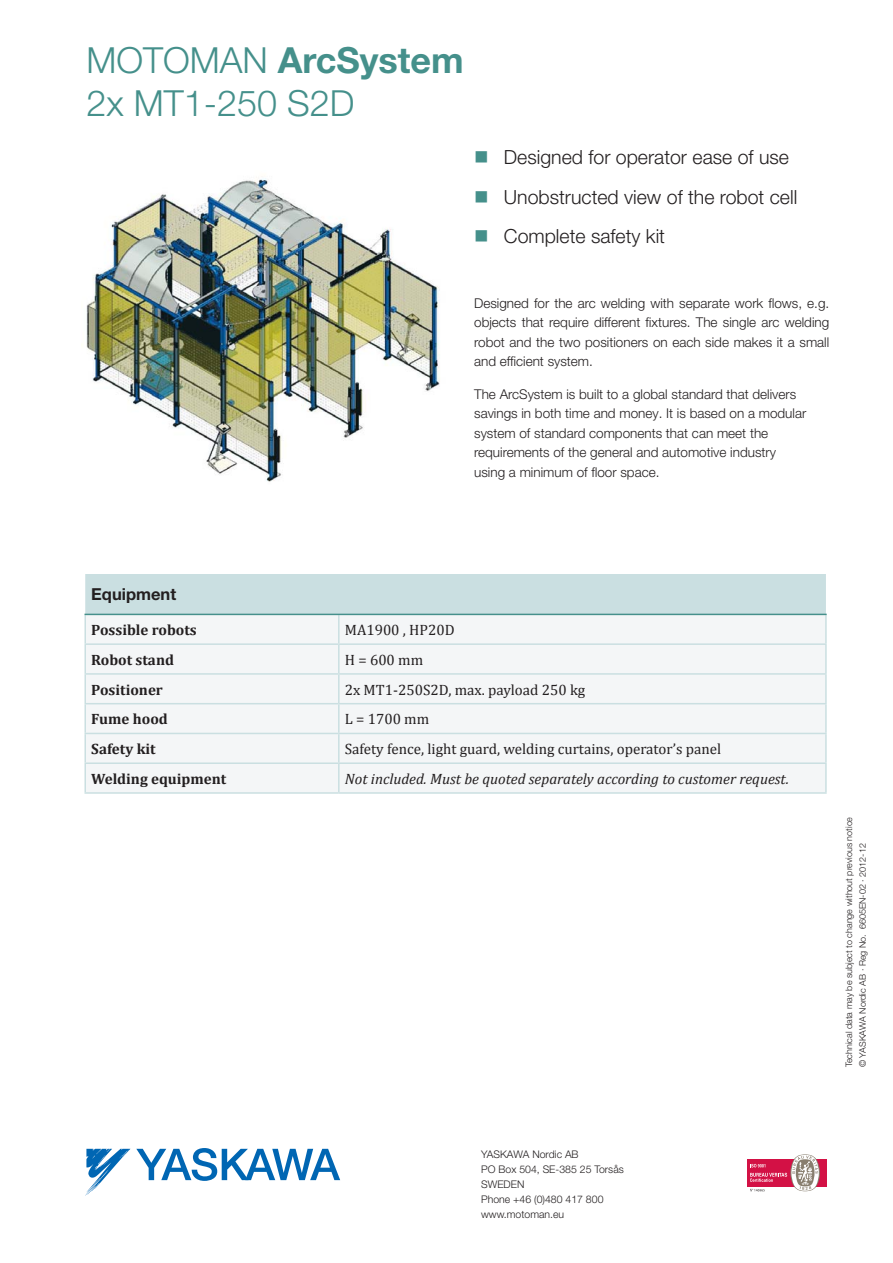
<style>
.page{position:relative;width:893px;height:1263px;background:#fff}
.page>*{position:absolute;margin:0;border:0;box-sizing:border-box;transform-origin:0 0}
.t1{font:300 36px/43.2px "Helvetica Neue LT Pro";color:#45908b}
.t2{font:300 19.5px "Helvetica Neue LT Pro";color:#231f20}
.t3{font:700 16.5px "Helvetica Neue LT Pro";color:#231f20}
.t4{font:15px "Cambria";color:#231f20}
.t5{font:700 15px "Cambria";color:#231f20}
.t6{font:italic 15px "Cambria";color:#231f20}
.t7{font:300 13.5px/19.5px "Helvetica Neue LT Pro";color:#231f20;text-align:justify}
.t8{font:300 10.5px/15px "Helvetica Neue LT Pro";color:#231f20}
.t9{font:300 9px/13.8px "Helvetica Neue LT Pro";color:#231f20}
.s1{font-weight:700}
.s2{color:#45908b}
</style>
<div class="page">
<div style="left:747px;top:1159px;width:79px;height:27px;background:#d31145"></div>
<svg style="left:750px;top:1154px;width:70px;height:37px"></svg>
<svg style="left:85px;top:1149px;width:45px;height:47px"></svg>
<svg style="left:136px;top:1148px;width:204px;height:33px"></svg>
<hr style="left:84px;top:615px;width:2px;height:28px;background:#cadfe1">
<hr style="left:825px;top:615px;width:2px;height:28px;background:#cadfe1">
<hr style="left:84px;top:643px;width:255px;height:2px;background:#cadfe1">
<hr style="left:84px;top:645px;width:2px;height:28px;background:#cadfe1">
<hr style="left:339px;top:643px;width:488px;height:2px;background:#cadfe1">
<hr style="left:825px;top:645px;width:2px;height:28px;background:#cadfe1">
<hr style="left:84px;top:673px;width:255px;height:2px;background:#cadfe1">
<hr style="left:84px;top:675px;width:2px;height:28px;background:#cadfe1">
<hr style="left:339px;top:673px;width:488px;height:2px;background:#cadfe1">
<hr style="left:825px;top:675px;width:2px;height:28px;background:#cadfe1">
<hr style="left:84px;top:703px;width:255px;height:1px;background:#cadfe1">
<hr style="left:84px;top:704px;width:2px;height:29px;background:#cadfe1">
<hr style="left:339px;top:703px;width:488px;height:1px;background:#cadfe1">
<hr style="left:825px;top:704px;width:2px;height:29px;background:#cadfe1">
<hr style="left:339px;top:733px;width:488px;height:1px;background:#cadfe1">
<hr style="left:825px;top:734px;width:2px;height:28px;background:#cadfe1">
<hr style="left:339px;top:762px;width:488px;height:2px;background:#cadfe1">
<hr style="left:825px;top:764px;width:2px;height:28px;background:#cadfe1">
<hr style="left:339px;top:792px;width:488px;height:2px;background:#cadfe1">
<hr style="left:84px;top:733px;width:255px;height:1px;background:#cadfe1">
<hr style="left:84px;top:734px;width:2px;height:28px;background:#cadfe1">
<hr style="left:84px;top:762px;width:255px;height:2px;background:#cadfe1">
<hr style="left:84px;top:764px;width:2px;height:28px;background:#cadfe1">
<svg style="left:85px;top:574px;width:741px;height:218px"></svg>
<hr style="left:84px;top:792px;width:255px;height:2px;background:#cadfe1">
<hr style="left:84px;top:614px;width:743px;height:1px;background:#45908b">
<img style="left:86px;top:178px;width:354px;height:304px">
<h1 class="t1" style="left:86px;top:43px;width:379px">MOTOMAN <span class="s1">ArcSystem<br></span>2x MT1-250 S2D</h1>
<h2 class="t2" style="left:474px;top:150px;width:316px"><span class="s2">■</span> Designed for operator ease of use</h2>
<h2 class="t2" style="left:474px;top:190px;width:325px"><span class="s2">■</span> Unobstructed view of the robot cell</h2>
<h2 class="t2" style="left:474px;top:229px;width:192px"><span class="s2">■</span> Complete safety kit</h2>
<p class="t7" style="left:474px;top:295px;width:357px">Designed for the arc welding with separate work flows, e.g. objects that require different fixtures. The single arc welding robot and the two positioners on each side makes it a small and efficient system.</p>
<p class="t7" style="left:474px;top:386px;width:334px;text-align:left">The ArcSystem is built to a global standard that delivers savings in both time and money. It is based on a modular system of standard components that can meet the requirements of the general and automotive industry using a minimum of floor space.</p>
<p class="t3" style="left:91px;top:588px;width:86px">Equipment</p>
<p class="t5" style="left:91px;top:621px;width:107px">Possible robots</p>
<p class="t4" style="left:345px;top:621px;width:111px">MA1900 , HP20D</p>
<p class="t5" style="left:91px;top:651px;width:84px">Robot stand</p>
<p class="t4" style="left:345px;top:651px;width:80px">H = 600 mm</p>
<p class="t5" style="left:91px;top:680px;width:73px">Positioner</p>
<p class="t4" style="left:345px;top:680px;width:242px">2x MT1-250S2D, max. payload 250 kg</p>
<p class="t5" style="left:91px;top:710px;width:78px">Fume hood</p>
<p class="t4" style="left:345px;top:710px;width:86px">L = 1700 mm</p>
<p class="t5" style="left:91px;top:740px;width:66px">Safety kit</p>
<p class="t4" style="left:345px;top:740px;width:378px">Safety fence, light guard, welding curtains, operator’s panel</p>
<p class="t5" style="left:91px;top:770px;width:137px">Welding equipment</p>
<p class="t6" style="left:345px;top:770px;width:446px">Not included. Must be quoted separately according to customer request.</p>
<p class="t8" style="left:481px;top:1148px;width:144px">YASKAWA Nordic AB<br>PO Box 504, SE-385 25 Torsås<br>SWEDEN<br>Phone +46 (0)480 417 800 www.motoman.eu</p>
<p class="t9" style="left:843px;top:1067px;width:252px;rotate:-90deg">Technical data may be subject to change without previous notice © YASKAWA Nordic AB · Reg No. 6605EN-02 · 2012-12</p>
</div>
